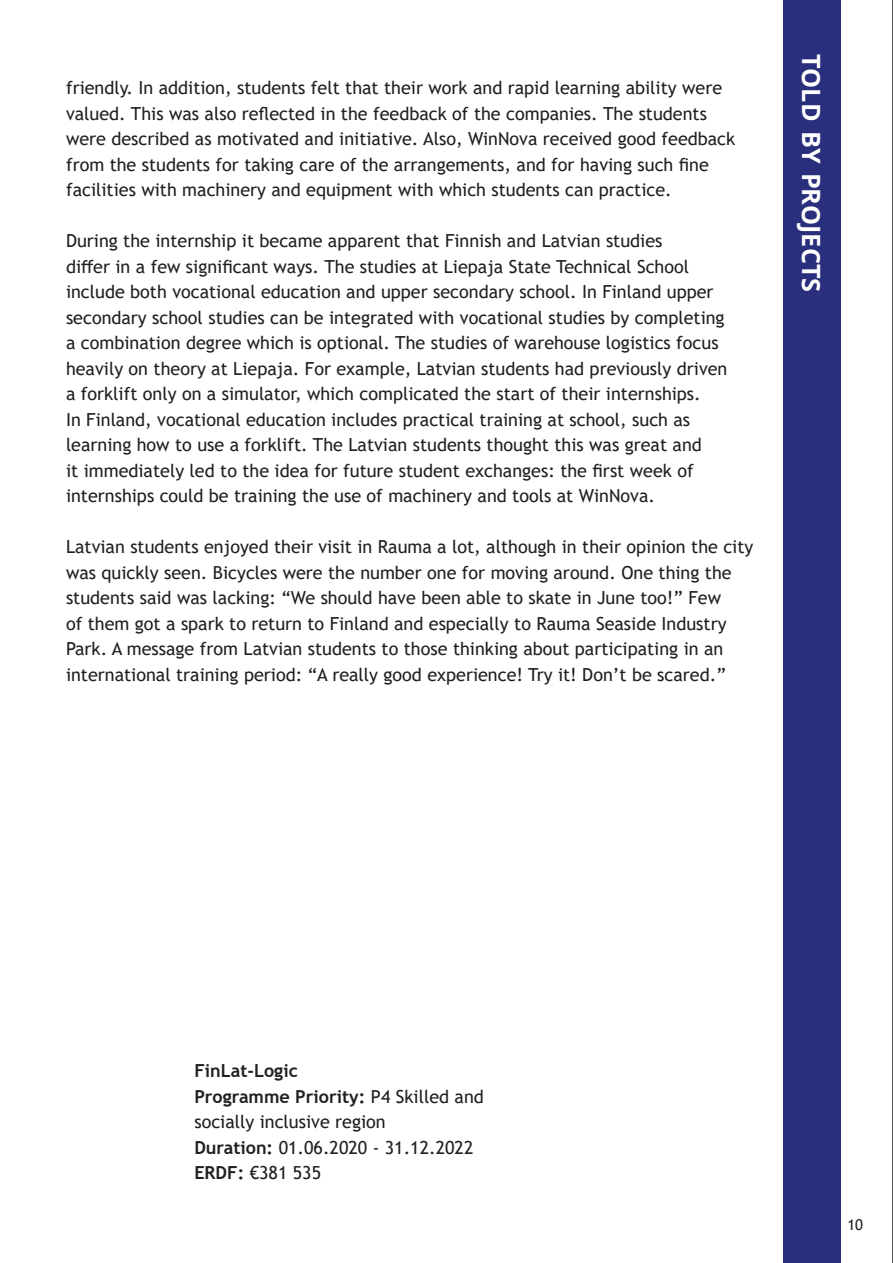
<style>
.page{position:relative;width:893px;height:1263px;background:#fff}
.page>*{position:absolute;margin:0;border:0;box-sizing:border-box;transform-origin:0 0}
.t1{font:700 25.2px "Open Sans";color:#fff}
.t2{font:18px/25.5px "Trebuchet MS";color:#231f20}
.t3{font:15px "Trebuchet MS";color:#231f20}
.s1{font-weight:700}
</style>
<div class="page">
<hr style="left:892px;top:0;width:1px;height:1263px;background:#231f20">
<div style="left:783px;top:0;width:58px;height:1263px;background:#292f7c"></div>
<p class="t2" style="left:66px;top:75px;width:671px">friendly. In addition, students felt that their work and rapid learning ability were valued. This was also reflected in the feedback of the companies. The students were described as motivated and initiative. Also, WinNova received good feedback from the students for taking care of the arrangements, and for having such fine facilities with machinery and equipment with which students can practice.</p>
<p class="t2" style="left:66px;top:228px;width:663px">During the internship it became apparent that Finnish and Latvian studies<br>differ in a few significant ways. The studies at Liepaja State Technical School include both vocational education and upper secondary school. In Finland upper secondary school studies can be integrated with vocational studies by completing a combination degree which is optional. The studies of warehouse logistics focus heavily on theory at Liepaja. For example, Latvian students had previously driven a forklift only on a simulator, which complicated the start of their internships.<br>In Finland, vocational education includes practical training at school, such as learning how to use a forklift. The Latvian students thought this was great and<br>it immediately led to the idea for future student exchanges: the first week of internships could be training the use of machinery and tools at WinNova.</p>
<p class="t2" style="left:66px;top:534px;width:689px">Latvian students enjoyed their visit in Rauma a lot, although in their opinion the city was quickly seen. Bicycles were the number one for moving around. One thing the students said was lacking: “We should have been able to skate in June too!” Few<br>of them got a spark to return to Finland and especially to Rauma Seaside Industry Park. A message from Latvian students to those thinking about participating in an international training period: “A really good experience! Try it! Don’t be scared.”</p>
<h1 class="t1" style="left:829px;top:54px;width:240px;rotate:90deg">told by projects</h1>
<p class="t2" style="left:194px;top:1058px;width:291px"><span class="s1">FinLat-Logic<br>Programme Priority:</span> P4 Skilled and socially inclusive region<br><span class="s1">Duration:</span> 01.06.2020 - 31.12.2022<br><span class="s1">ERDF:</span> €381 535</p>
<p class="t3" style="left:847px;top:1215px;width:17px">10</p>
</div>
